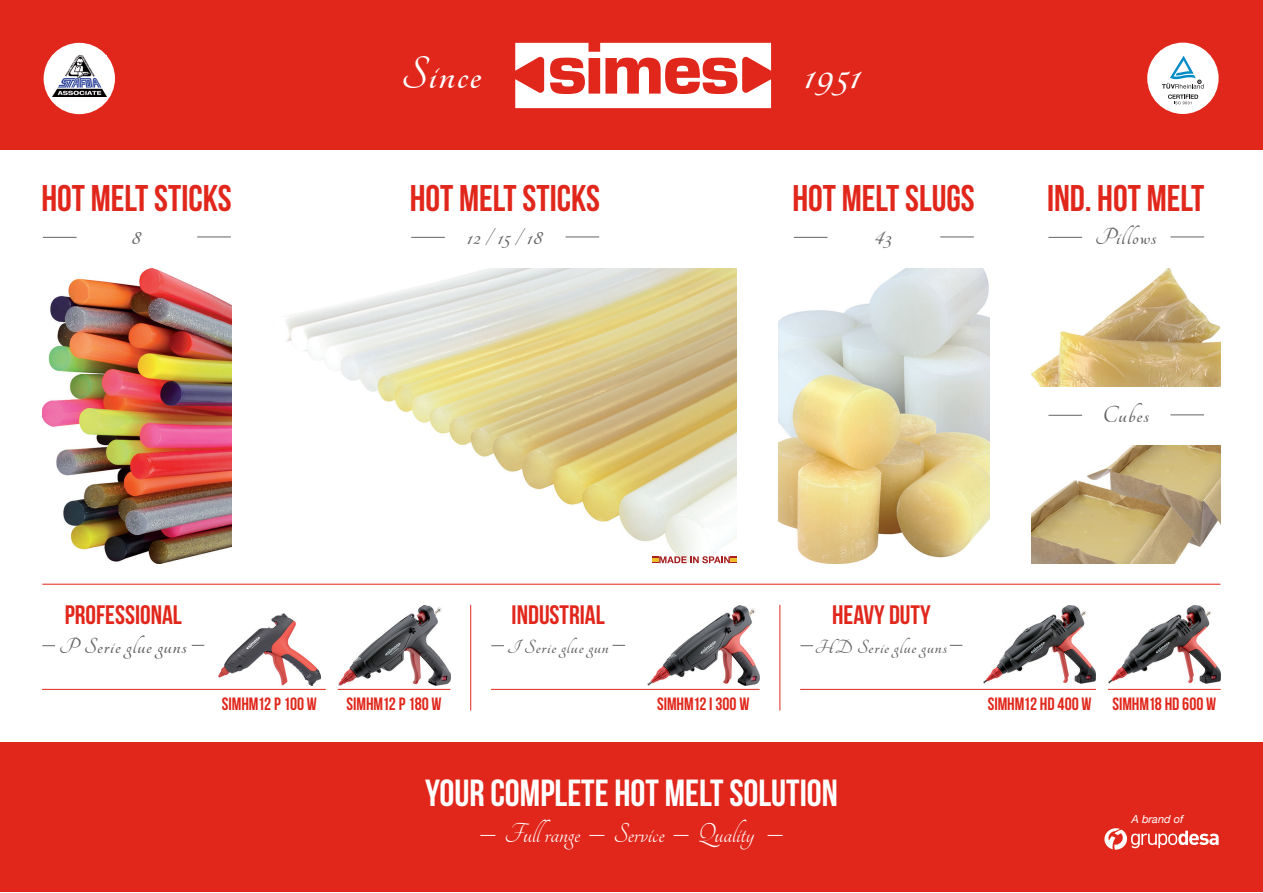
<style>
.page{position:relative;width:1263px;height:893px;background:#fff}
.page>*{position:absolute;margin:0;border:0;box-sizing:border-box;transform-origin:0 0}
.t1{font:700 49.65px "Tangerine";letter-spacing:.04em;color:#fff}
.t2{font:37.8px "Bebas Neue";color:#fff}
.t3{font:37.05px "Bebas Neue";color:#e1271b}
.t4{font:29.85px "Tangerine";color:#fff}
.t5{font:26.7px "Bebas Neue";color:#e1271b}
.t6{font:700 25.2px "Tangerine";letter-spacing:.04em;color:#636366}
.t7{font:700 23.7px "Tangerine";letter-spacing:.045em;color:#636366}
.t8{font:700 20.7px "Tangerine";letter-spacing:.045em;color:#636366}
.t9{font:17.85px "Bebas Neue";letter-spacing:-.005em;color:#e1271b}
.t10{font:italic 11.1px "Helvetica Neue";color:#fff}
</style>
<div class="page">
<div style="left:0;top:0;width:1263px;height:150px;background:#e1271b"></div>
<svg style="left:515px;top:43px;width:256px;height:65px"></svg>
<div style="left:44px;top:43px;width:71px;height:71px;background:#fff;border-radius:50%"></div>
<img style="left:52px;top:55px;width:54px;height:42px">
<div style="left:1147px;top:43px;width:71px;height:71px;background:#fff;border-radius:50%"></div>
<svg style="left:1162px;top:56px;width:42px;height:48px"></svg>
<div style="left:0;top:742px;width:1263px;height:150px;background:#e1271b"></div>
<svg style="left:480px;top:835px;width:15px;height:1px"></svg>
<svg style="left:589px;top:835px;width:15px;height:1px"></svg>
<svg style="left:673px;top:835px;width:16px;height:1px"></svg>
<svg style="left:767px;top:835px;width:16px;height:1px"></svg>
<svg style="left:1104px;top:828px;width:114px;height:22px"></svg>
<img style="left:42px;top:269px;width:190px;height:294px">
<hr style="left:43px;top:237px;width:34px;height:1px;background:#636366">
<hr style="left:197px;top:237px;width:34px;height:1px;background:#636366">
<img style="left:338px;top:605px;width:112px;height:80px">
<hr style="left:338px;top:689px;width:112px;height:1px;background:#e1271b">
<img style="left:219px;top:613px;width:101px;height:72px">
<hr style="left:42px;top:689px;width:283px;height:1px;background:#e1271b">
<svg style="left:42px;top:645px;width:13px;height:1px"></svg>
<svg style="left:192px;top:645px;width:12px;height:1px"></svg>
<hr style="left:42px;top:584px;width:1178px;height:1px;background:#e1271b">
<hr style="left:491px;top:689px;width:268px;height:1px;background:#e1271b">
<img style="left:647px;top:605px;width:112px;height:80px">
<svg style="left:800px;top:645px;width:13px;height:1px"></svg>
<svg style="left:950px;top:645px;width:12px;height:1px"></svg>
<img style="left:983px;top:605px;width:113px;height:78px">
<hr style="left:800px;top:689px;width:296px;height:1px;background:#e1271b">
<img style="left:1108px;top:605px;width:112px;height:78px">
<hr style="left:1108px;top:689px;width:112px;height:1px;background:#e1271b">
<hr style="left:470px;top:605px;width:1px;height:105px;background:#e1271b">
<hr style="left:780px;top:605px;width:1px;height:105px;background:#e1271b">
<img style="left:779px;top:269px;width:210px;height:294px">
<hr style="left:794px;top:237px;width:33px;height:1px;background:#636366">
<hr style="left:940px;top:237px;width:34px;height:1px;background:#636366">
<svg style="left:491px;top:645px;width:13px;height:1px"></svg>
<svg style="left:612px;top:645px;width:13px;height:1px"></svg>
<img style="left:286px;top:269px;width:450px;height:287px">
<hr style="left:411px;top:237px;width:34px;height:1px;background:#636366">
<hr style="left:565px;top:237px;width:34px;height:1px;background:#636366">
<svg style="left:652px;top:556px;width:84px;height:7px"></svg>
<img style="left:1031px;top:445px;width:189px;height:118px">
<hr style="left:1048px;top:237px;width:34px;height:1px;background:#636366">
<hr style="left:1170px;top:237px;width:34px;height:1px;background:#636366">
<hr style="left:1048px;top:415px;width:34px;height:1px;background:#636366">
<hr style="left:1170px;top:414px;width:34px;height:1px;background:#636366">
<img style="left:1031px;top:269px;width:189px;height:117px">
<h3 class="t3" style="left:41px;top:177px;width:192px">HOT MELT STICKS</h3>
<h3 class="t6" style="left:131px;top:225px;width:10px">8</h3>
<h1 class="t1" style="left:401px;top:50px;width:82px">Since</h1>
<h3 class="t3" style="left:410px;top:177px;width:192px">HOT MELT STICKS</h3>
<h3 class="t6" style="left:467px;top:225px;width:76px">12 / 15 / 18</h3>
<h1 class="t1" style="left:804px;top:50px;width:57px">1951</h1>
<h3 class="t3" style="left:792px;top:177px;width:184px">HOT MELT SLUGS</h3>
<h3 class="t6" style="left:874px;top:225px;width:19px">43</h3>
<h3 class="t3" style="left:1047px;top:177px;width:159px">IND. HOT MELT</h3>
<h3 class="t6" style="left:1095px;top:225px;width:63px">Pillows</h3>
<h3 class="t6" style="left:1103px;top:403px;width:48px">Cubes</h3>
<h3 class="t5" style="left:65px;top:600px;width:119px">PROFESSIONAL</h3>
<h3 class="t7" style="left:59px;top:634px;width:129px">P Serie glue guns</h3>
<p class="t9" style="left:222px;top:694px;width:97px">SIMHM12 P 100 W</p>
<p class="t9" style="left:347px;top:694px;width:97px">SIMHM12 P 180 W</p>
<h3 class="t5" style="left:512px;top:600px;width:95px">INDUSTRIAL</h3>
<p class="t8" style="left:507px;top:637px;width:103px">I Serie glue gun</p>
<p class="t9" style="left:657px;top:694px;width:94px">SIMHM12 I 300 W</p>
<h3 class="t5" style="left:832px;top:600px;width:100px">HEAVY DUTY</h3>
<p class="t8" style="left:815px;top:637px;width:134px">HD Serie glue guns</p>
<p class="t9" style="left:988px;top:694px;width:230px">SIMHM12 HD 400 W SIMHM18 HD 600 W</p>
<h2 class="t2" style="left:425px;top:772px;width:414px">YOUR COMPLETE HOT MELT SOLUTION</h2>
<h3 class="t4" style="left:504px;top:819px;width:251px">Full range Service Quality</h3>
<p class="t10" style="left:1131px;top:813px;width:54px">A brand of</p>
</div>
